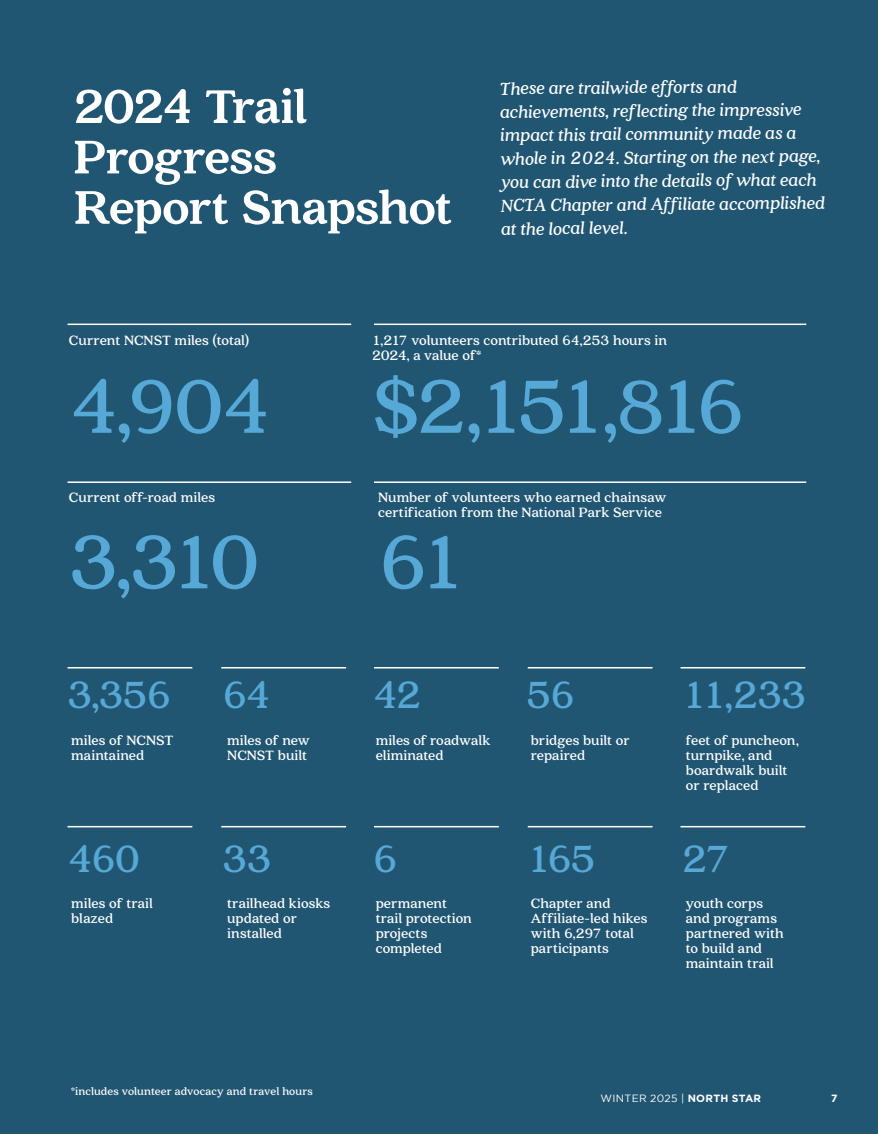
<style>
.page{position:relative;width:878px;height:1134px;background:#215673}
.page>*{position:absolute;margin:0;border:0;box-sizing:border-box;transform-origin:0 0}
.t1{font:700 83.55px/155.6px "Quincy CF";letter-spacing:-.12em;color:#56a8d7}
.t2{font:900 52.5px/50.4px "Quincy CF";letter-spacing:-.025em;color:#fff}
.t3{font:700 42px "Quincy CF";letter-spacing:-.04em;color:#56a8d7}
.t4{font:italic 700 19.5px/23.4px "Quincy CF";letter-spacing:-.015em;color:#fff}
.t5{font:700 15px/15px "Quincy CF";letter-spacing:-.005em;color:#fff}
.t6{font:700 12px "Quincy CF";letter-spacing:.005em;color:#fff}
.t7{font:10.5px "Gotham";letter-spacing:.035em;color:#fff}
.t8{font:700 10.5px "Gotham";color:#fff}
.s1{font-weight:700}
</style>
<div class="page">
<hr style="left:68px;top:324px;width:283px;height:1px;background:#fff">
<hr style="left:68px;top:481px;width:283px;height:2px;background:#fff">
<hr style="left:68px;top:667px;width:124px;height:2px;background:#fff">
<hr style="left:374px;top:667px;width:125px;height:2px;background:#fff">
<hr style="left:221px;top:667px;width:125px;height:2px;background:#fff">
<hr style="left:527px;top:667px;width:125px;height:2px;background:#fff">
<hr style="left:680px;top:667px;width:125px;height:2px;background:#fff">
<hr style="left:68px;top:826px;width:124px;height:1px;background:#fff">
<hr style="left:374px;top:826px;width:125px;height:1px;background:#fff">
<hr style="left:221px;top:826px;width:125px;height:1px;background:#fff">
<hr style="left:527px;top:826px;width:125px;height:1px;background:#fff">
<hr style="left:680px;top:826px;width:125px;height:1px;background:#fff">
<hr style="left:374px;top:324px;width:432px;height:1px;background:#fff">
<hr style="left:374px;top:481px;width:432px;height:2px;background:#fff">
<h2 class="t2" style="left:74px;top:82px;width:380px">2024 Trail<br>Progress<br>Report Snapshot</h2>
<p class="t4" style="left:500px;top:76px;width:327px">These are trailwide efforts and achievements, reflecting the impressive impact this trail community made as a whole in 2024. Starting on the next page, you can dive into the details of what each NCTA Chapter and Affiliate accomplished at the local level.</p>
<p class="t5" style="left:69px;top:333px;width:182px">Current NCNST miles (total)</p>
<p class="t5" style="left:372px;top:333px;width:296px">1,217 volunteers contributed 64,253 hours in<br>2024, a value of*</p>
<h1 class="t1" style="left:372px;top:330px;width:375px">$2,151,816</h1>
<h1 class="t1" style="left:69px;top:330px;width:204px">4,904<br>3,310</h1>
<p class="t5" style="left:69px;top:490px;width:148px">Current off-road miles</p>
<p class="t5" style="left:378px;top:490px;width:290px">Number of volunteers who earned chainsaw certification from the National Park Service</p>
<h1 class="t1" style="left:378px;top:486px;width:92px">61</h1>
<h3 class="t3" style="left:68px;top:670px;width:106px">3,356</h3>
<h3 class="t3" style="left:222px;top:670px;width:49px">64</h3>
<h3 class="t3" style="left:373px;top:670px;width:50px">42</h3>
<h3 class="t3" style="left:527px;top:670px;width:50px">56</h3>
<h3 class="t3" style="left:682px;top:670px;width:126px">11,233</h3>
<p class="t5" style="left:71px;top:733px;width:104px">miles of NCNST maintained</p>
<p class="t5" style="left:227px;top:733px;width:84px">miles of new<br>NCNST built</p>
<p class="t5" style="left:375px;top:733px;width:116px">miles of roadwalk eliminated</p>
<p class="t5" style="left:530px;top:733px;width:100px">bridges built or repaired</p>
<p class="t5" style="left:685px;top:733px;width:115px">feet of puncheon, turnpike, and boardwalk built or replaced</p>
<h3 class="t3" style="left:68px;top:834px;width:74px">460</h3>
<h3 class="t3" style="left:222px;top:834px;width:51px">33</h3>
<h3 class="t3" style="left:373px;top:834px;width:27px">6</h3>
<h3 class="t3" style="left:527px;top:834px;width:71px">165</h3>
<h3 class="t3" style="left:682px;top:834px;width:50px">27</h3>
<p class="t5" style="left:71px;top:896px;width:83px">miles of trail blazed</p>
<p class="t5" style="left:227px;top:896px;width:105px">trailhead kiosks updated or installed</p>
<p class="t5" style="left:375px;top:896px;width:98px">permanent trail protection projects completed</p>
<p class="t5" style="left:530px;top:896px;width:118px">Chapter and<br>Affiliate-led hikes with 6,297 total participants</p>
<p class="t5" style="left:685px;top:896px;width:99px">youth corps and programs partnered with to build and maintain trail</p>
<p class="t6" style="left:71px;top:1084px;width:243px">*includes volunteer advocacy and travel hours</p>
<p class="t7" style="left:600px;top:1092px;width:162px">WINTER 2025 | <span class="s1">NORTH STAR</span></p>
<p class="t8" style="left:831px;top:1091px;width:8px">7</p>
</div>
